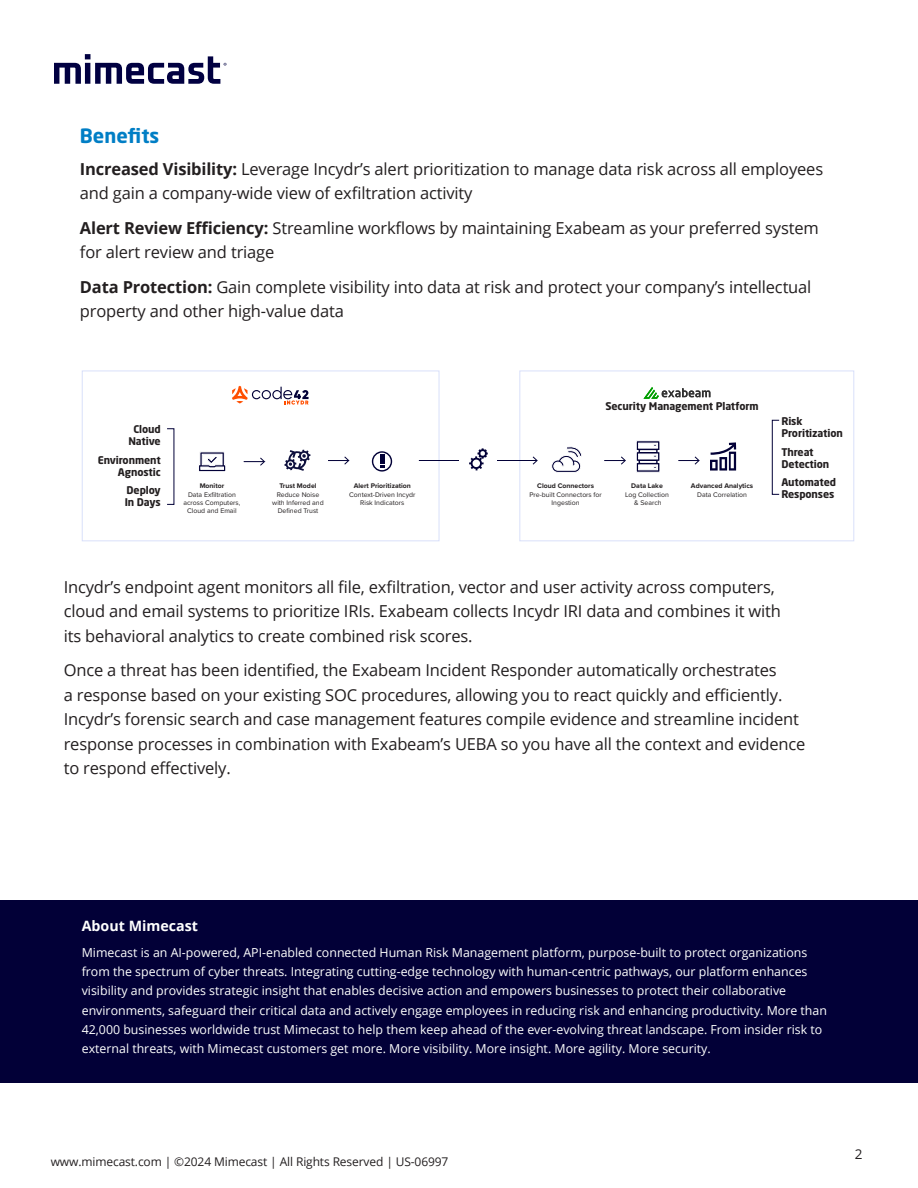
<style>
.page{position:relative;width:918px;height:1188px;background:#fff}
.page>*{position:absolute;margin:0;border:0;box-sizing:border-box;transform-origin:0 0}
.Subheading{font:700 19.5px "Neo Sans W1 G";color:#007ec5}
.Subheading-2{font:16.5px/24.6px "Open Sans";letter-spacing:-.01em;color:#231f20}
.Body_copy{font:700 14.25px "Open Sans";color:#fff}
.t1{font:13.5px "Open Sans";color:#231f20}
.Body_copy-2{font:12.3px/19.2px "Open Sans";color:#fff}
.Subheading-3{font:12px "Open Sans";letter-spacing:-.01em;color:#231f20}
.Subheading-4{font:700 10.5px/12px "Neo Sans W1 G";letter-spacing:-.01em;color:#231f20}
.t2{font:6.9px/8.4px "Proxima Nova";color:#231f20;text-align:center}
.t3{font:700 6.9px "Proxima Nova";color:#231f20}
.s1{font-weight:700}
</style>
<div class="page">
<svg style="left:551px;top:446px;width:31px;height:27px"></svg>
<div style="left:82px;top:370px;width:358px;height:171px;border:1px solid #d9e0fa"></div>
<div style="left:519px;top:370px;width:335px;height:171px;border:1px solid #d9e0fa"></div>
<hr style="left:419px;top:460px;width:118px;height:1px;background:#020037">
<svg style="left:533px;top:456px;width:5px;height:9px"></svg>
<div style="left:460px;top:441px;width:37px;height:37px;background:#fff"></div>
<svg style="left:244px;top:458px;width:21px;height:8px"></svg>
<svg style="left:328px;top:456px;width:21px;height:9px"></svg>
<svg style="left:604px;top:456px;width:22px;height:9px"></svg>
<svg style="left:678px;top:456px;width:22px;height:9px"></svg>
<svg style="left:232px;top:386px;width:77px;height:19px"></svg>
<svg style="left:636px;top:440px;width:24px;height:33px"></svg>
<svg style="left:372px;top:451px;width:20px;height:21px"></svg>
<svg style="left:199px;top:452px;width:27px;height:20px"></svg>
<svg style="left:710px;top:442px;width:26px;height:29px"></svg>
<svg style="left:469px;top:448px;width:19px;height:22px"></svg>
<svg style="left:284px;top:450px;width:27px;height:21px"></svg>
<svg style="left:54px;top:54px;width:173px;height:30px"></svg>
<div style="left:0;top:900px;width:918px;height:182px;background:#020037"></div>
<div style="left:772px;top:420px;width:8px;height:75px;border:1px solid #020037"></div>
<svg style="left:644px;top:387px;width:66px;height:12px"></svg>
<p class="Subheading" style="left:80px;top:124px;width:81px">Benefits</p>
<p class="Subheading-2" style="left:80px;top:156px;width:745px"><span class="s1">Increased Visibility:</span> Leverage Incydr’s alert prioritization to manage data risk across all employees and gain a company-wide view of exfiltration activity</p>
<p class="Subheading-2" style="left:80px;top:215px;width:740px"><span class="s1">Alert Review Efficiency:</span> Streamline workflows by maintaining Exabeam as your preferred system for alert review and triage</p>
<p class="Subheading-2" style="left:80px;top:274px;width:733px"><span class="s1">Data Protection:</span> Gain complete visibility into data at risk and protect your company’s intellectual property and other high-value data</p>
<p class="Subheading-4" style="left:128px;top:423px;width:34px;text-align:center">Cloud<br>Native</p>
<p class="Subheading-4" style="left:98px;top:454px;width:65px;text-align:right">Environment<br>Agnostic</p>
<p class="Subheading-4" style="left:125px;top:484px;width:38px">Deploy<br>In Days</p>
<p class="t3" style="left:200px;top:481px;width:26px">Monitor</p>
<p class="t2" style="left:184px;top:490px;width:58px">Data Exfiltration across Computers,<br>Cloud and Email</p>
<p class="t3" style="left:279px;top:481px;width:39px">Trust Model</p>
<p class="t2" style="left:272px;top:490px;width:53px">Reduce Noise with Inferred and<br>Defined Trust</p>
<p class="t3" style="left:354px;top:481px;width:59px">Alert Prioritization</p>
<p class="t2" style="left:349px;top:490px;width:68px">Context-Driven Incydr<br>Risk Indicators</p>
<p class="Subheading-4" style="left:605px;top:400px;width:155px">Security Management Platform</p>
<p class="t3" style="left:537px;top:481px;width:58px">Cloud Connectors</p>
<p class="t2" style="left:529px;top:490px;width:74px">Pre-built Connectors for<br>Ingestion</p>
<p class="t3" style="left:631px;top:481px;width:33px">Data Lake</p>
<p class="t2" style="left:625px;top:490px;width:45px">Log Collection &amp; Search</p>
<p class="t3" style="left:691px;top:481px;width:64px">Advanced Analytics</p>
<p class="t2" style="left:697px;top:490px;width:51px">Data Correlation</p>
<p class="Subheading-4" style="left:781px;top:415px;width:63px">Risk<br>Proritization</p>
<p class="Subheading-4" style="left:781px;top:445px;width:50px">Threat<br>Detection</p>
<p class="Subheading-4" style="left:781px;top:476px;width:56px">Automated<br>Responses</p>
<p class="Subheading-2" style="left:64px;top:574px;width:719px">Incydr’s endpoint agent monitors all file, exfiltration, vector and user activity across computers, cloud and email systems to prioritize IRIs. Exabeam collects Incydr IRI data and combines it with its behavioral analytics to create combined risk scores.</p>
<p class="Subheading-2" style="left:64px;top:657px;width:743px">Once a threat has been identified, the Exabeam Incident Responder automatically orchestrates<br>a response based on your existing SOC procedures, allowing you to react quickly and efficiently.<br>Incydr’s forensic search and case management features compile evidence and streamline incident response processes in combination with Exabeam’s UEBA so you have all the context and evidence to respond effectively.</p>
<p class="Body_copy" style="left:82px;top:916px;width:118px">About Mimecast</p>
<p class="Body_copy-2" style="left:82px;top:943px;width:747px">Mimecast is an AI-powered, API-enabled connected Human Risk Management platform, purpose-built to protect organizations from the spectrum of cyber threats. Integrating cutting-edge technology with human-centric pathways, our platform enhances visibility and provides strategic insight that enables decisive action and empowers businesses to protect their collaborative environments, safeguard their critical data and actively engage employees in reducing risk and enhancing productivity. More than 42,000 businesses worldwide trust Mimecast to help them keep ahead of the ever-evolving threat landscape. From insider risk to external threats, with Mimecast customers get more. More visibility. More insight. More agility. More security.</p>
<p class="Subheading-3" style="left:51px;top:1154px;width:399px">www.mimecast.com | ©2024 Mimecast | All Rights Reserved | US-06997</p>
<p class="t1" style="left:855px;top:1145px;width:9px">2</p>
</div>
